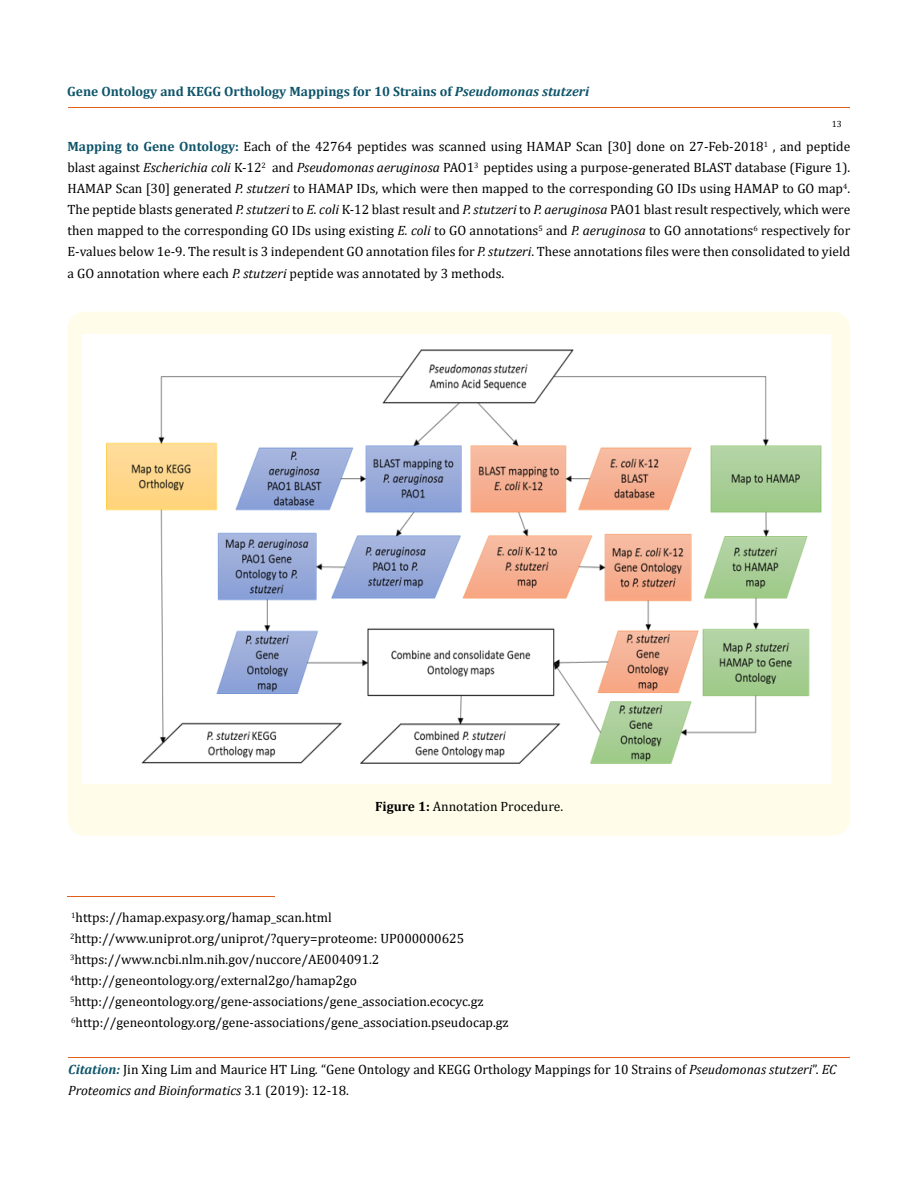
<style>
.page{position:relative;width:917px;height:1190px;background:#fff}
.page>*{position:absolute;margin:0;border:0;box-sizing:border-box;transform-origin:0 0}
.t1{font:13.5px/21px "Cambria";color:#000}
.t2{font:700 13.5px "Cambria";color:#0e546a}
.t3{font:9px "Cambria";color:#000}
.s1{font-style:italic}
.s2{font-weight:700;color:#0e546a}
.s3{font-weight:700}
.s4{font-weight:700;font-style:italic;color:#0e546a}
</style>
<div class="page">
<hr style="left:68px;top:108px;width:781px;height:1px;background:#e05d1a">
<hr style="left:68px;top:1057px;width:781px;height:1px;background:#e05d1a">
<hr style="left:68px;top:896px;width:206px;height:1px;background:#e05d1a">
<div style="left:68px;top:312px;width:782px;height:523px;background:#fffde9;border-radius:18px"></div>
<img style="left:83px;top:335px;width:747px;height:448px">
<p class="t2" style="left:67px;top:82px;width:523px">Gene Ontology and KEGG Orthology Mappings for 10 Strains of <span class="s1">Pseudomonas stutzeri</span></p>
<p class="t3" style="left:831px;top:119px;width:11px">13</p>
<p class="t1" style="left:67px;top:136px;width:784px;text-align:justify"><span class="s2">Mapping to Gene Ontology:</span> Each of the 42764 peptides was scanned using HAMAP Scan [30] done on 27-Feb-2018<sup>1</sup> , and peptide blast against <span class="s1">Escherichia coli</span> K-12<sup>2</sup> and <span class="s1">Pseudomonas aeruginosa</span> PAO1<sup>3</sup> peptides using a purpose-generated BLAST database (Figure 1).<br>HAMAP Scan [30] generated <span class="s1">P. stutzeri</span> to HAMAP IDs, which were then mapped to the corresponding GO IDs using HAMAP to GO map<sup>4</sup>.<br>The peptide blasts generated <span class="s1">P. stutzeri</span> to <span class="s1">E. coli</span> K-12 blast result and <span class="s1">P. stutzeri</span> to <span class="s1">P. aeruginosa</span> PAO1 blast result respectively, which were then mapped to the corresponding GO IDs using existing <span class="s1">E. coli</span> to GO annotations<sup>5</sup> and <span class="s1">P. aeruginosa</span> to GO annotations<sup>6</sup> respectively for E-values below 1e-9. The result is 3 independent GO annotation files for <span class="s1">P. stutzeri</span>. These annotations files were then consolidated to yield a GO annotation where each <span class="s1">P. stutzeri</span> peptide was annotated by 3 methods.</p>
<p class="t1" style="left:375px;top:795px;width:189px"><span class="s3">Figure 1:</span> Annotation Procedure.</p>
<p class="t1" style="left:70px;top:907px;width:440px"><sup>1</sup>https://hamap.expasy.org/hamap_scan.html <sup>2</sup>http://www.uniprot.org/uniprot/?query=proteome: UP000000625<br><sup>3</sup>https://www.ncbi.nlm.nih.gov/nuccore/AE004091.2<br><sup>4</sup>http://geneontology.org/external2go/hamap2go <sup>5</sup>http://geneontology.org/gene-associations/gene_association.ecocyc.gz <sup>6</sup>http://geneontology.org/gene-associations/gene_association.pseudocap.gz</p>
<p class="t1" style="left:68px;top:1059px;width:769px"><span class="s4">Citation:</span> Jin Xing Lim and Maurice HT Ling<span class="s1">.</span> “Gene Ontology and KEGG Orthology Mappings for 10 Strains of <span class="s1">Pseudomonas stutzeri</span>”. <span class="s1">EC<br>Proteomics and Bioinformatics</span> 3.1 (2019): 12-18.</p>
</div>
